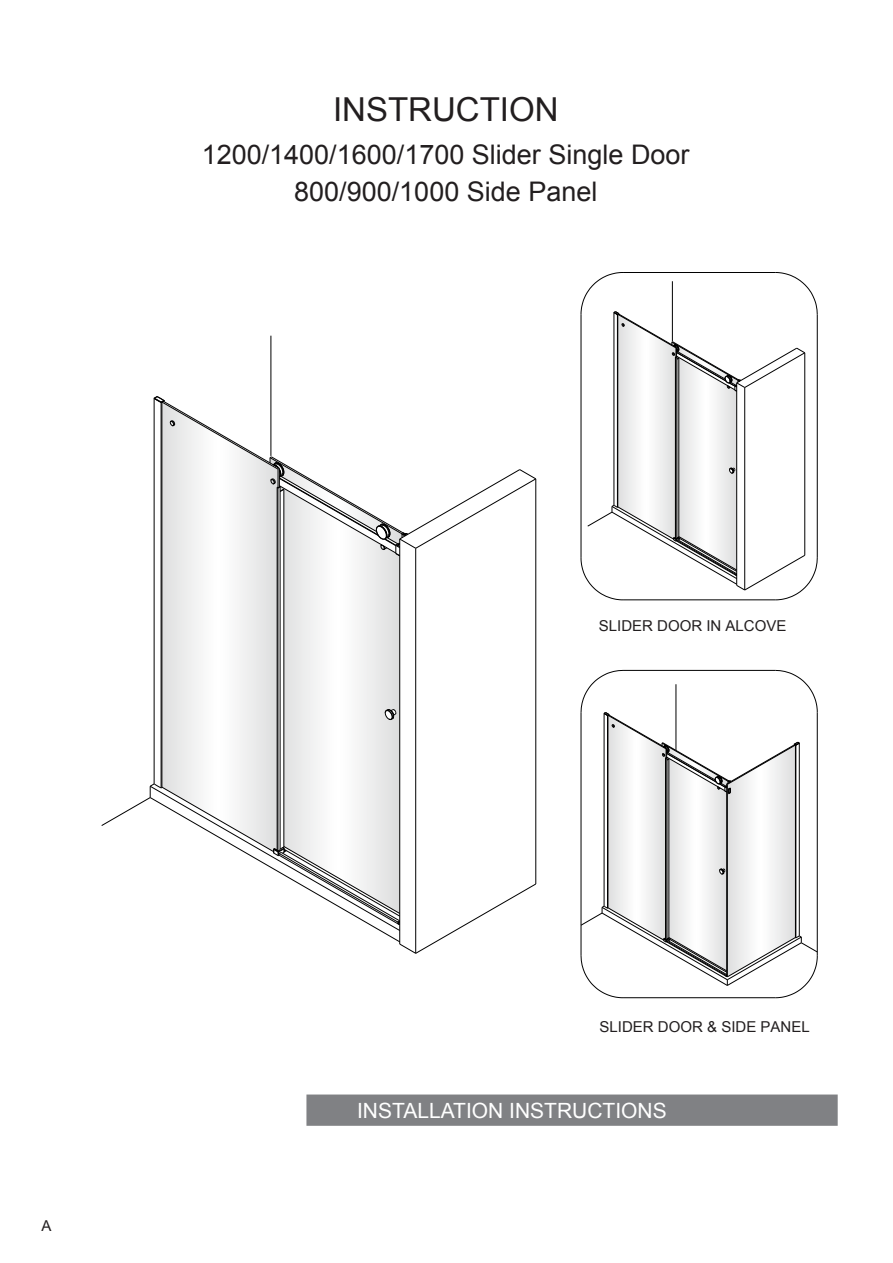
<style>
.page{position:relative;width:893px;height:1263px;background:#fff}
.page>*{position:absolute;margin:0;border:0;box-sizing:border-box;transform-origin:0 0}
.t1{font:33px "Arial";color:#221e1f}
.t2{font:27px/36.5px "Arial";color:#221e1f;text-align:center}
.t3{font:21px "Arial";color:#fff}
.t4{font:15px "Arial";color:#221e1f}
</style>
<div class="page">
<div style="left:307px;top:1095px;width:530px;height:30px;background:#808184"></div>
<div style="left:306px;top:1094px;width:532px;height:32px;border:2px solid #808184"></div>
<svg style="left:283px;top:557px;width:116px;height:226px"></svg>
<svg style="left:163px;top:557px;width:114px;height:226px"></svg>
<hr style="left:154px;top:398px;width:1px;height:386px;background:#000">
<hr style="left:161px;top:402px;width:1px;height:386px;background:#000">
<hr style="left:162px;top:402px;width:1px;height:385px;background:#000">
<hr style="left:399px;top:539px;width:1px;height:405px;background:#000">
<hr style="left:415px;top:548px;width:1px;height:405px;background:#000">
<hr style="left:535px;top:479px;width:1px;height:405px;background:#000">
<hr style="left:271px;top:336px;width:1px;height:120px;background:#000">
<svg style="left:385px;top:709px;width:12px;height:11px"></svg>
<hr style="left:277px;top:487px;width:1px;height:363px;background:#000">
<hr style="left:278px;top:488px;width:1px;height:363px;background:#000">
<hr style="left:280px;top:487px;width:1px;height:363px;background:#000">
<hr style="left:284px;top:489px;width:1px;height:358px;background:#000">
<svg style="left:101px;top:783px;width:436px;height:171px"></svg>
<svg style="left:153px;top:396px;width:384px;height:161px"></svg>
<svg style="left:580px;top:272px;width:238px;height:328px"></svg>
<svg style="left:580px;top:670px;width:238px;height:328px"></svg>
<hr style="left:676px;top:684px;width:1px;height:66px;background:#000">
<p class="t1" style="left:333px;top:88px;width:227px">INSTRUCTION</p>
<p class="t2" style="left:202px;top:137px;width:489px">1200/1400/1600/1700 Slider Single Door<br>800/900/1000 Side Panel</p>
<p class="t4" style="left:41px;top:1216px;width:12px">A</p>
<p class="t4" style="left:599px;top:616px;width:189px">SLIDER DOOR IN ALCOVE</p>
<p class="t4" style="left:600px;top:1017px;width:212px">SLIDER DOOR &amp; SIDE PANEL</p>
<p class="t3" style="left:357px;top:1097px;width:311px">INSTALLATION INSTRUCTIONS</p>
</div>
